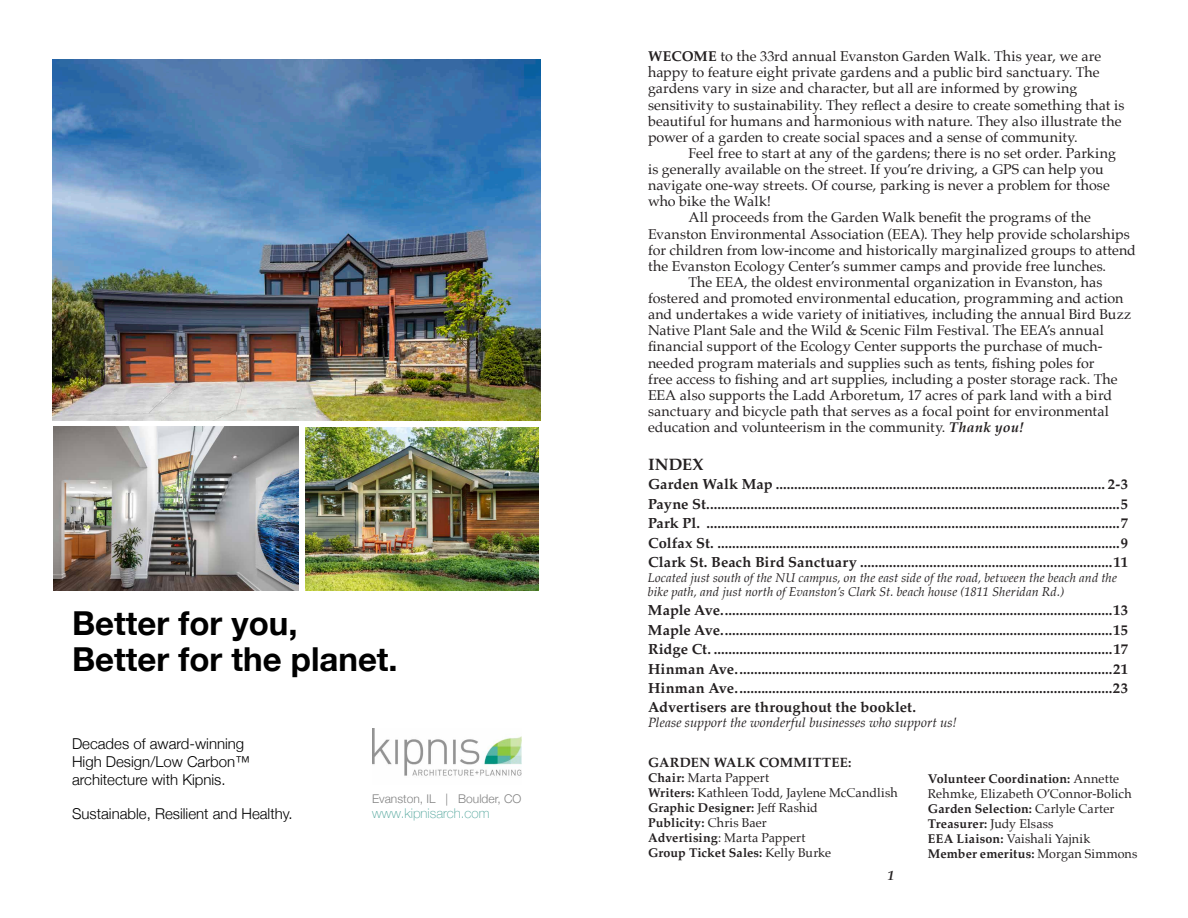
<style>
.page{position:relative;width:1188px;height:918px;background:#fff}
.page>*{position:absolute;margin:0;border:0;box-sizing:border-box;transform-origin:0 0}
.t1{font:700 33px/36.6px "Helvetica Neue";color:#000}
.t2{font:700 16.5px "Palatino";letter-spacing:.015em;color:#231f20}
.t3{font:300 15px/18px "Helvetica Neue";color:#000}
.t4{font:700 14.7px "Palatino";letter-spacing:.005em;color:#231f20}
.t5{font:14.25px/16.2px "Palatino";letter-spacing:.005em;color:#231f20}
.t6{font:italic 13.5px "Palatino";letter-spacing:.005em;color:#231f20}
.t7{font:700 13.5px "Palatino";letter-spacing:.015em;color:#231f20}
.t8{font:100 13.5px "Helvetica Neue";color:#4fa49a}
.t9{font:italic 700 13.5px "Palatino";color:#231f20}
.t10{font:12.75px/15px "Palatino";letter-spacing:.01em;color:#231f20}
.t11{font:700 12.75px "Palatino";letter-spacing:.01em;color:#231f20}
.t12{font:italic 12.75px/14.2px "Palatino";letter-spacing:.005em;color:#231f20}
.t13{font:300 12px "Helvetica Neue";color:#828282}
.s1{font-weight:700}
.s2{font-weight:700;font-style:italic}
.s3{font-weight:400}
</style>
<div class="page">
<img style="left:372px;top:729px;width:149px;height:47px">
<img style="left:53px;top:427px;width:245px;height:163px">
<img style="left:306px;top:427px;width:233px;height:163px">
<img style="left:53px;top:59px;width:487px;height:362px">
<p class="t1" style="left:72px;top:605px;width:327px">Better for you,<br>Better for the planet.</p>
<p class="t3" style="left:72px;top:734px;width:179px">Decades of award-winning<br>High Design/Low Carbon™ architecture with Kipnis.</p>
<p class="t3" style="left:72px;top:804px;width:222px">Sustainable, Resilient and Healthy.</p>
<p class="t13" style="left:372px;top:789px;width:151px">Evanston, IL | Boulder, CO</p>
<p class="t8" style="left:372px;top:803px;width:119px">www.kipnisarch.com</p>
<p class="t5" style="left:648px;top:48px;width:478px"><span class="s1">WECOME</span> to the 33rd annual Evanston Garden Walk. This year, we are happy to feature eight private gardens and a public bird sanctuary. The gardens vary in size and character, but all are informed by growing sensitivity to sustainability. They reflect a desire to create something that is beautiful for humans and harmonious with nature. They also illustrate the power of a garden to create social spaces and a sense of community.</p>
<p class="t5" style="left:648px;top:145px;width:469px;text-indent:40px">Feel free to start at any of the gardens; there is no set order. Parking is generally available on the street. If you’re driving, a GPS can help you navigate one-way streets. Of course, parking is never a problem for those who bike the Walk!</p>
<p class="t5" style="left:648px;top:209px;width:489px;text-indent:40px">All proceeds from the Garden Walk benefit the programs of the Evanston Environmental Association (EEA). They help provide scholarships for children from low-income and historically marginalized groups to attend the Evanston Ecology Center’s summer camps and provide free lunches.</p>
<p class="t5" style="left:648px;top:274px;width:485px;text-indent:40px">The EEA, the oldest environmental organization in Evanston, has fostered and promoted environmental education, programming and action and undertakes a wide variety of initiatives, including the annual Bird Buzz Native Plant Sale and the Wild &amp; Scenic Film Festival. The EEA’s annual financial support of the Ecology Center supports the purchase of much&shy;needed program materials and supplies such as tents, fishing poles for<br>free access to fishing and art supplies, including a poster storage rack. The EEA also supports the Ladd Arboretum, 17 acres of park land with a bird sanctuary and bicycle path that serves as a focal point for environmental education and volunteerism in the community. <span class="s2">Thank you!</span></p>
<p class="t2" style="left:648px;top:450px;width:57px">INDEX</p>
<p class="t4" style="left:648px;top:472px;width:482px">Garden Walk Map .......................................................................................... 2-3</p>
<p class="t4" style="left:648px;top:491px;width:481px">Payne St.................................................................................................................5</p>
<p class="t4" style="left:648px;top:511px;width:481px">Park Pl. .................................................................................................................7</p>
<p class="t4" style="left:648px;top:530px;width:481px">Colfax St. ..............................................................................................................9</p>
<p class="t4" style="left:648px;top:550px;width:482px">Clark St. Beach Bird Sanctuary .....................................................................11</p>
<p class="t12" style="left:648px;top:570px;width:471px">Located just south of the NU campus, on the east side of the road, between the beach and the bike path, and just north of Evanston’s Clark St. beach house (1811 Sheridan Rd.)</p>
<p class="t4" style="left:648px;top:598px;width:482px">Maple Ave...........................................................................................................13</p>
<p class="t4" style="left:648px;top:617px;width:482px">Maple Ave...........................................................................................................15</p>
<p class="t4" style="left:648px;top:637px;width:482px">Ridge Ct. .............................................................................................................17</p>
<p class="t4" style="left:648px;top:656px;width:482px">Hinman Ave.......................................................................................................21</p>
<p class="t4" style="left:648px;top:676px;width:481px">Hinman Ave.......................................................................................................23</p>
<p class="t4" style="left:648px;top:695px;width:270px">Advertisers are throughout the booklet.</p>
<p class="t6" style="left:648px;top:711px;width:311px">Please support the wonderful businesses who support us!</p>
<p class="t7" style="left:648px;top:751px;width:205px">GARDEN WALK COMMITTEE:</p>
<p class="t10" style="left:648px;top:770px;width:123px"><span class="s1">Chair:</span> Marta Pappert</p>
<p class="t10" style="left:648px;top:785px;width:251px"><span class="s1">Writers:</span> Kathleen Todd, Jaylene McCandlish</p>
<p class="t11" style="left:648px;top:797px;width:171px">Graphic Designer: <span class="s3">Jeff Rashid</span></p>
<p class="t11" style="left:648px;top:812px;width:120px">Publicity: <span class="s3">Chris Baer</span></p>
<p class="t10" style="left:648px;top:830px;width:159px"><span class="s1">Advertising</span>: Marta Pappert</p>
<p class="t11" style="left:648px;top:842px;width:185px">Group Ticket Sales: <span class="s3">Kelly Burke</span></p>
<p class="t10" style="left:928px;top:771px;width:205px"><span class="s1">Volunteer Coordination:</span> Annette<br>Rehmke, Elizabeth O’Connor-Bolich</p>
<p class="t11" style="left:928px;top:797px;width:188px">Garden Selection: <span class="s3">Carlyle Carter</span></p>
<p class="t11" style="left:928px;top:812px;width:127px">Treasurer: <span class="s3">Judy Elsass</span></p>
<p class="t10" style="left:928px;top:831px;width:164px"><span class="s1">EEA Liaison:</span> Vaishali Yajnik</p>
<p class="t11" style="left:928px;top:842px;width:211px">Member emeritus: <span class="s3">Morgan Simmons</span></p>
<p class="t9" style="left:888px;top:864px;width:8px">1</p>
</div>
